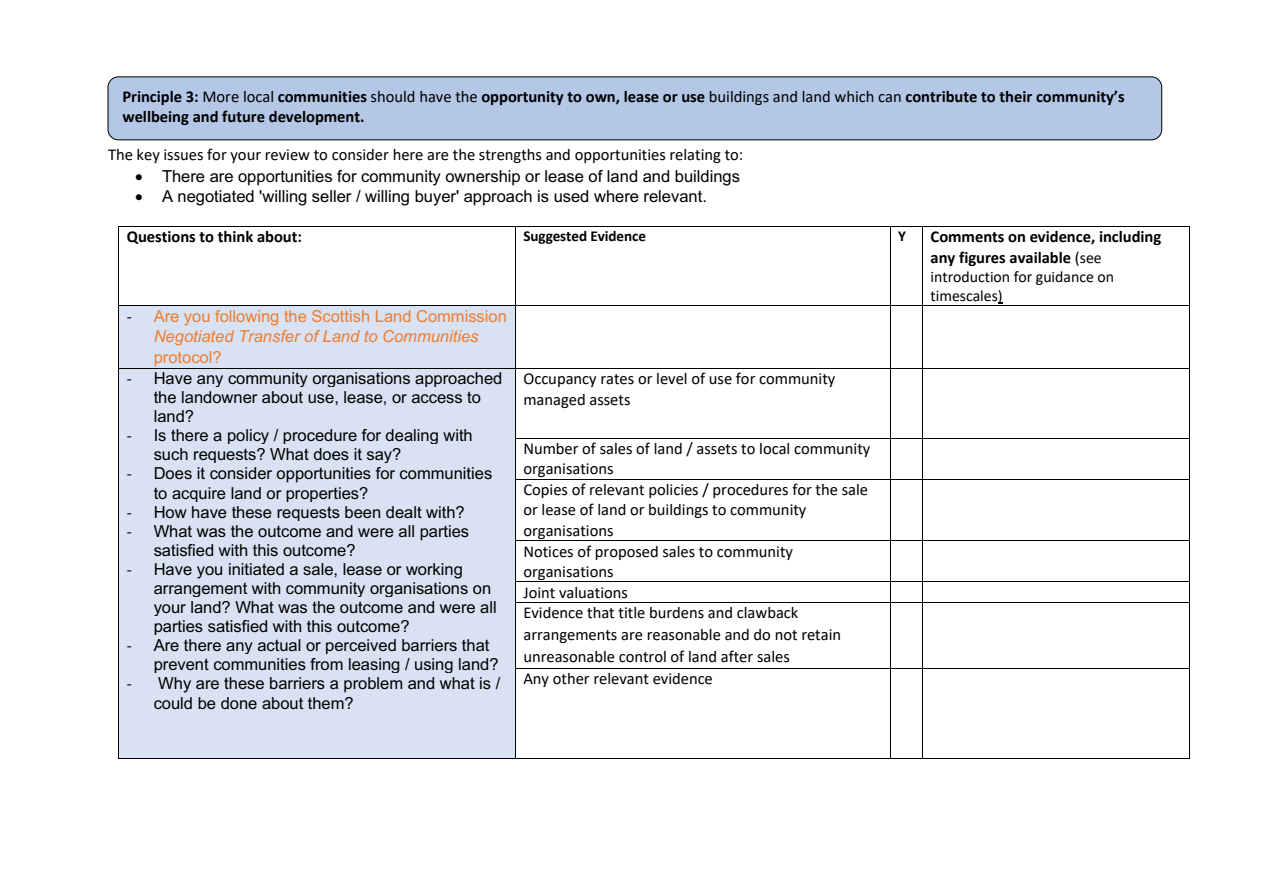
<style>
.page{position:relative;width:1263px;height:893px;background:#fff}
.page>*{position:absolute;margin:0;border:0;box-sizing:border-box;transform-origin:0 0}
.t1{font:16.5px/19px "Arial";color:#000}
.t2{font:16.5px/20.9px "Calibri";color:#000}
.t3{font:700 16.5px/20.1px "Calibri";color:#000}
.t4{font:16.5px/20.1px "Arial";color:#ed7d31;text-align:center}
.t5{font:15.9px/19px "Calibri";letter-spacing:-.005em;color:#000}
.t6{font:700 15.15px "Calibri";letter-spacing:-.005em;color:#000}
.s1{font-weight:400}
.s2{font-weight:400;font-size:15.9px}
.s3{font-family:"Calibri";color:#000}
.s4{font-style:italic}
.s5{font-family:"Calibri"}
</style>
<div class="page">
<hr style="left:119px;top:226px;width:396px;height:1px;background:#000">
<hr style="left:516px;top:226px;width:374px;height:1px;background:#000">
<hr style="left:891px;top:226px;width:31px;height:1px;background:#000">
<hr style="left:923px;top:226px;width:266px;height:1px;background:#000">
<hr style="left:118px;top:226px;width:1px;height:79px;background:#000">
<hr style="left:515px;top:226px;width:1px;height:79px;background:#000">
<hr style="left:890px;top:226px;width:1px;height:79px;background:#000">
<hr style="left:922px;top:226px;width:1px;height:79px;background:#000">
<hr style="left:1189px;top:226px;width:1px;height:79px;background:#000">
<div style="left:119px;top:306px;width:396px;height:62px;background:#d9e2f3"></div>
<hr style="left:119px;top:305px;width:396px;height:1px;background:#000">
<hr style="left:516px;top:305px;width:374px;height:1px;background:#000">
<hr style="left:891px;top:305px;width:31px;height:1px;background:#000">
<hr style="left:923px;top:305px;width:266px;height:1px;background:#000">
<hr style="left:118px;top:306px;width:1px;height:62px;background:#000">
<hr style="left:515px;top:306px;width:1px;height:62px;background:#000">
<hr style="left:890px;top:306px;width:1px;height:62px;background:#000">
<hr style="left:922px;top:306px;width:1px;height:62px;background:#000">
<hr style="left:1189px;top:306px;width:1px;height:62px;background:#000">
<div style="left:119px;top:368px;width:396px;height:390px;background:#d9e2f3"></div>
<hr style="left:119px;top:368px;width:396px;height:1px;background:#000">
<hr style="left:516px;top:368px;width:374px;height:1px;background:#000">
<hr style="left:891px;top:368px;width:31px;height:1px;background:#000">
<hr style="left:923px;top:368px;width:266px;height:1px;background:#000">
<hr style="left:118px;top:368px;width:1px;height:69px;background:#000">
<hr style="left:515px;top:368px;width:1px;height:69px;background:#000">
<hr style="left:890px;top:368px;width:1px;height:69px;background:#000">
<hr style="left:922px;top:368px;width:1px;height:69px;background:#000">
<hr style="left:1189px;top:368px;width:1px;height:69px;background:#000">
<hr style="left:516px;top:437px;width:374px;height:1px;background:#000">
<hr style="left:891px;top:437px;width:31px;height:1px;background:#000">
<hr style="left:923px;top:437px;width:266px;height:1px;background:#000">
<hr style="left:118px;top:438px;width:1px;height:40px;background:#000">
<hr style="left:515px;top:438px;width:1px;height:40px;background:#000">
<hr style="left:890px;top:438px;width:1px;height:40px;background:#000">
<hr style="left:922px;top:438px;width:1px;height:40px;background:#000">
<hr style="left:1189px;top:438px;width:1px;height:40px;background:#000">
<hr style="left:516px;top:478px;width:374px;height:1px;background:#000">
<hr style="left:891px;top:478px;width:31px;height:1px;background:#000">
<hr style="left:923px;top:478px;width:266px;height:1px;background:#000">
<hr style="left:118px;top:479px;width:1px;height:61px;background:#000">
<hr style="left:515px;top:479px;width:1px;height:61px;background:#000">
<hr style="left:890px;top:479px;width:1px;height:61px;background:#000">
<hr style="left:922px;top:479px;width:1px;height:61px;background:#000">
<hr style="left:1189px;top:479px;width:1px;height:61px;background:#000">
<hr style="left:516px;top:540px;width:374px;height:1px;background:#000">
<hr style="left:891px;top:540px;width:31px;height:1px;background:#000">
<hr style="left:923px;top:540px;width:266px;height:1px;background:#000">
<hr style="left:118px;top:540px;width:1px;height:41px;background:#000">
<hr style="left:515px;top:540px;width:1px;height:41px;background:#000">
<hr style="left:890px;top:540px;width:1px;height:41px;background:#000">
<hr style="left:922px;top:540px;width:1px;height:41px;background:#000">
<hr style="left:1189px;top:540px;width:1px;height:41px;background:#000">
<hr style="left:516px;top:581px;width:374px;height:1px;background:#000">
<hr style="left:891px;top:581px;width:31px;height:1px;background:#000">
<hr style="left:923px;top:581px;width:266px;height:1px;background:#000">
<svg style="left:118px;top:581px;width:1px;height:21px"></svg>
<svg style="left:515px;top:581px;width:1px;height:21px"></svg>
<hr style="left:516px;top:602px;width:374px;height:1px;background:#000">
<svg style="left:890px;top:581px;width:1px;height:21px"></svg>
<hr style="left:891px;top:602px;width:31px;height:1px;background:#000">
<svg style="left:922px;top:581px;width:1px;height:21px"></svg>
<hr style="left:923px;top:602px;width:266px;height:1px;background:#000">
<svg style="left:1189px;top:581px;width:1px;height:21px"></svg>
<hr style="left:118px;top:602px;width:1px;height:65px;background:#000">
<hr style="left:515px;top:602px;width:1px;height:65px;background:#000">
<hr style="left:890px;top:602px;width:1px;height:65px;background:#000">
<hr style="left:922px;top:602px;width:1px;height:65px;background:#000">
<hr style="left:1189px;top:602px;width:1px;height:65px;background:#000">
<hr style="left:516px;top:667px;width:374px;height:1px;background:#000">
<hr style="left:891px;top:667px;width:31px;height:1px;background:#000">
<hr style="left:923px;top:667px;width:266px;height:1px;background:#000">
<hr style="left:118px;top:668px;width:1px;height:90px;background:#000">
<hr style="left:119px;top:758px;width:396px;height:1px;background:#000">
<hr style="left:515px;top:668px;width:1px;height:90px;background:#000">
<hr style="left:516px;top:758px;width:374px;height:1px;background:#000">
<hr style="left:890px;top:668px;width:1px;height:90px;background:#000">
<hr style="left:891px;top:758px;width:31px;height:1px;background:#000">
<hr style="left:922px;top:668px;width:1px;height:90px;background:#000">
<hr style="left:923px;top:758px;width:266px;height:1px;background:#000">
<hr style="left:1189px;top:668px;width:1px;height:90px;background:#000">
<div style="left:108px;top:77px;width:1054px;height:63px;background:#b4c7e7;border-radius:11px"></div>
<div style="left:108px;top:76px;width:1054px;height:64px;border:1px solid #000;border-radius:11px"></div>
<p class="t3" style="left:122px;top:86px;width:1004px">Principle 3: <span class="s1">More local</span> communities <span class="s1">should have the</span> opportunity to own, lease or use <span class="s1">buildings and land which can</span> contribute to their community’s wellbeing and future development.</p>
<p class="t2" style="left:108px;top:143px;width:637px">The key issues for your review to consider here are the strengths and opportunities relating to:</p>
<p class="t1" style="left:135px;top:167px;width:607px">• There are opportunities for community ownership or lease of land and buildings</p>
<p class="t1" style="left:135px;top:187px;width:573px">• A negotiated 'willing seller / willing buyer' approach is used where relevant.</p>
<p class="t3" style="left:127px;top:227px;width:177px">Questions to think about:</p>
<p class="t6" style="left:523px;top:226px;width:124px">Suggested Evidence</p>
<p class="t6" style="left:898px;top:226px;width:9px">Y</p>
<p class="t3" style="left:931px;top:227px;width:232px">Comments on evidence, including any figures available <span class="s1">(</span><span class="s2">see</span></p>
<p class="t5" style="left:931px;top:267px;width:185px">introduction for guidance on timescales)</p>
<p class="t4" style="left:127px;top:306px;width:382px"><span class="s3">-</span> Are you following the Scottish Land Commission<br><span class="s4">Negotiated Transfer of Land to Communities</span></p>
<p class="t4" style="left:154px;top:347px;width:69px">protocol?</p>
<p class="t1" style="left:154px;top:369px;width:350px;text-indent:-27px"><span class="s5">-</span> Have any community organisations approached the landowner about use, lease, or access to land?</p>
<p class="t1" style="left:154px;top:426px;width:321px;text-indent:-27px"><span class="s5">-</span> Is there a policy / procedure for dealing with such requests? What does it say?</p>
<p class="t1" style="left:154px;top:464px;width:340px;text-indent:-27px"><span class="s5">-</span> Does it consider opportunities for communities to acquire land or properties?</p>
<p class="t1" style="left:127px;top:502px;width:340px"><span class="s5">-</span> How have these requests been dealt with?</p>
<p class="t1" style="left:154px;top:521px;width:317px;text-indent:-27px"><span class="s5">-</span> What was the outcome and were all parties satisfied with this outcome?</p>
<p class="t1" style="left:154px;top:559px;width:345px;text-indent:-27px"><span class="s5">-</span> Have you initiated a sale, lease or working arrangement with community organisations on your land? What was the outcome and were all parties satisfied with this outcome?</p>
<p class="t1" style="left:154px;top:636px;width:346px;text-indent:-27px"><span class="s5">-</span> Are there any actual or perceived barriers that prevent communities from leasing / using land?</p>
<p class="t1" style="left:154px;top:674px;width:348px;text-indent:-27px"><span class="s5">-</span> Why are these barriers a problem and what is / could be done about them?</p>
<p class="t2" style="left:523px;top:368px;width:313px;line-height:20.1px">Occupancy rates or level of use for community managed assets</p>
<p class="t2" style="left:523px;top:438px;width:348px">Number of sales of land / assets to local community organisations<br>Copies of relevant policies / procedures for the sale or lease of land or buildings to community organisations<br>Notices of proposed sales to community organisations<br>Joint valuations<br>Evidence that title burdens and clawback arrangements are reasonable and do not retain unreasonable control of land after sales<br>Any other relevant evidence</p>
</div>
